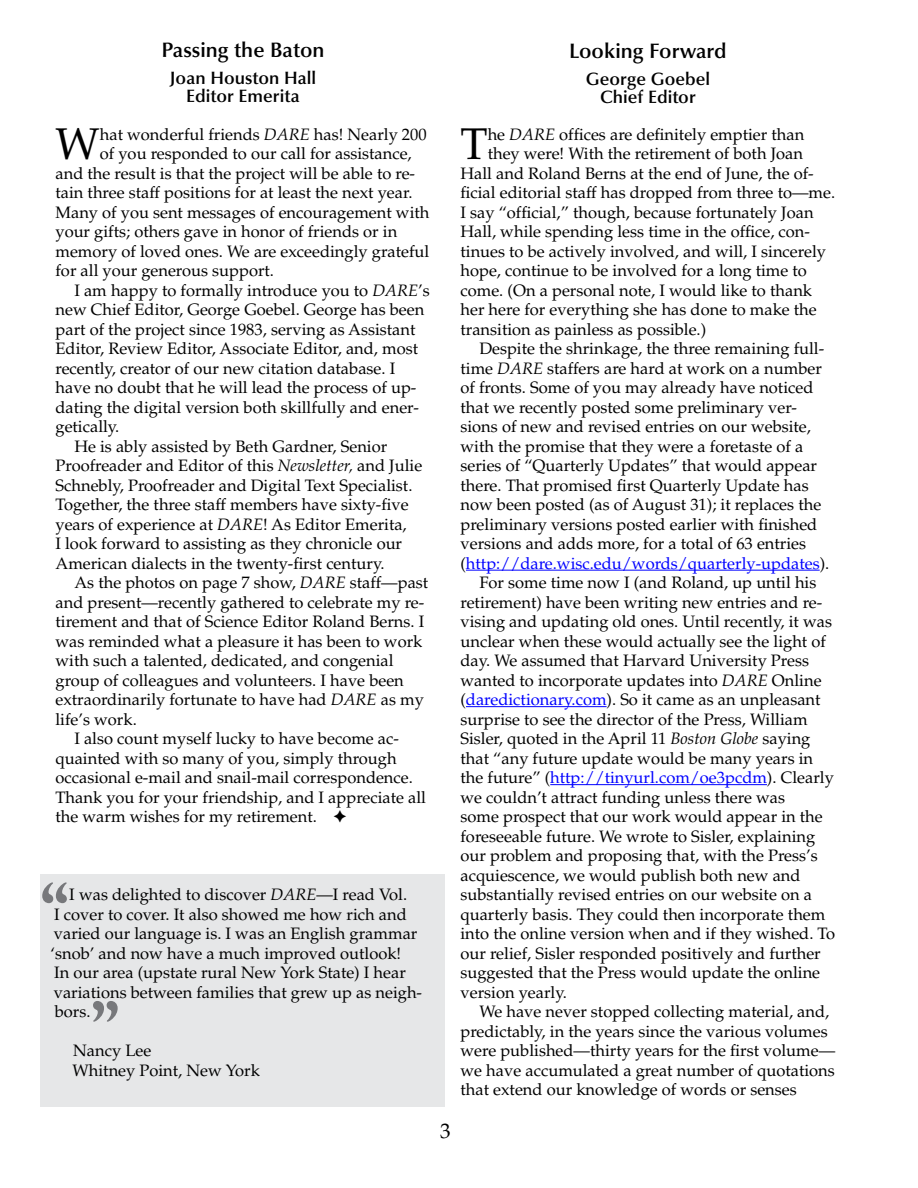
<style>
.page{position:relative;width:918px;height:1188px;background:#fff}
.page>*{position:absolute;margin:0;border:0;box-sizing:border-box;transform-origin:0 0}
.t1{font:700 72px "Adobe Caslon Pro";color:#77787b}
.t2{font:44.4px "Palatino";color:#000}
.t3{font:600 21px "Optima";color:#000}
.t4{font:21px "Palatino";color:#000}
.t5{font:600 18px/18px "Optima";color:#000;text-align:center}
.t6{font:16.5px/19.5px "Palatino";color:#000}
.t7{font:16.5px "Palatino";color:#00f}
.s1{font-style:italic}
.s2{color:#000}
.s3{color:#00f}
</style>
<div class="page">
<hr style="left:466px;top:570px;width:354px;height:1px;background:#00f">
<hr style="left:466px;top:706px;width:141px;height:1px;background:#00f">
<hr style="left:550px;top:784px;width:217px;height:1px;background:#00f">
<div style="left:40px;top:875px;width:406px;height:232px;background:#e6e7e8"></div>
<p class="t3" style="left:161px;top:38px;width:165px">Passing the Baton</p>
<p class="t5" style="left:170px;top:70px;width:148px">Joan Houston Hall<br>Editor Emerita</p>
<h2 class="t2" style="left:56px;top:118px;width:46px">W</h2>
<p class="t6" style="left:100px;top:124px;width:328px">hat wonderful friends <span class="s1">DARE</span> has! Nearly 200</p>
<p class="t6" style="left:100px;top:144px;width:313px">of you responded to our call for assistance,</p>
<p class="t6" style="left:56px;top:163px;width:361px">and the result is that the project will be able to re-</p>
<p class="t6" style="left:56px;top:183px;width:359px">tain three staff positions for at least the next year.</p>
<p class="t6" style="left:56px;top:202px;width:375px">Many of you sent messages of encouragement with</p>
<p class="t6" style="left:56px;top:222px;width:343px">your gifts; others gave in honor of friends or in</p>
<p class="t6" style="left:56px;top:241px;width:375px">memory of loved ones. We are exceedingly grateful</p>
<p class="t6" style="left:56px;top:261px;width:220px">for all your generous support.</p>
<p class="t6" style="left:74px;top:280px;width:357px">I am happy to formally introduce you to <span class="s1">DARE</span>’s</p>
<p class="t6" style="left:56px;top:300px;width:370px">new Chief Editor, George Goebel. George has been</p>
<p class="t6" style="left:56px;top:319px;width:362px">part of the project since 1983, serving as Assistant</p>
<p class="t6" style="left:56px;top:339px;width:364px">Editor, Review Editor, Associate Editor, and, most</p>
<p class="t6" style="left:56px;top:358px;width:341px">recently, creator of our new citation database. I</p>
<p class="t6" style="left:56px;top:378px;width:362px">have no doubt that he will lead the process of up-</p>
<p class="t6" style="left:56px;top:397px;width:365px">dating the digital version both skillfully and ener-</p>
<p class="t6" style="left:56px;top:417px;width:65px">getically.</p>
<p class="t6" style="left:74px;top:436px;width:314px">He is ably assisted by Beth Gardner, Senior</p>
<p class="t6" style="left:56px;top:456px;width:368px">Proofreader and Editor of this <span class="s1">Newsletter,</span> and Julie</p>
<p class="t6" style="left:56px;top:475px;width:358px">Schnebly, Proofreader and Digital Text Specialist.</p>
<p class="t6" style="left:56px;top:495px;width:355px">Together, the three staff members have sixty-five</p>
<p class="t6" style="left:56px;top:514px;width:353px">years of experience at <span class="s1">DARE</span>! As Editor Emerita,</p>
<p class="t6" style="left:56px;top:534px;width:348px">I look forward to assisting as they chronicle our</p>
<p class="t6" style="left:56px;top:554px;width:330px">American dialects in the twenty-first century.</p>
<p class="t6" style="left:74px;top:573px;width:355px">As the photos on page 7 show, <span class="s1">DARE</span> staff—past</p>
<p class="t6" style="left:56px;top:593px;width:370px">and present—recently gathered to celebrate my re-</p>
<p class="t6" style="left:56px;top:612px;width:370px">tirement and that of Science Editor Roland Berns. I</p>
<p class="t6" style="left:56px;top:632px;width:368px">was reminded what a pleasure it has been to work</p>
<p class="t6" style="left:56px;top:651px;width:340px">with such a talented, dedicated, and congenial</p>
<p class="t6" style="left:56px;top:671px;width:350px">group of colleagues and volunteers. I have been</p>
<p class="t6" style="left:56px;top:690px;width:370px">extraordinarily fortunate to have had <span class="s1">DARE</span> as my</p>
<p class="t6" style="left:56px;top:710px;width:83px">life’s work.</p>
<p class="t6" style="left:74px;top:729px;width:326px">I also count myself lucky to have become ac-</p>
<p class="t6" style="left:56px;top:749px;width:343px">quainted with so many of you, simply through</p>
<p class="t6" style="left:56px;top:768px;width:359px">occasional e-mail and snail-mail correspondence.</p>
<p class="t6" style="left:56px;top:788px;width:372px">Thank you for your friendship, and I appreciate all</p>
<p class="t6" style="left:56px;top:807px;width:263px">the warm wishes for my retirement.</p>
<h1 class="t1" style="left:41px;top:868px;width:30px">“</h1>
<p class="t6" style="left:51px;top:885px;width:373px;text-indent:19px">I was delighted to discover <span class="s1">DARE</span>—I read Vol.<br>I cover to cover. It also showed me how rich and varied our language is. I was an English grammar ‘snob’ and now have a much improved outlook!<br>In our area (upstate rural New York State) I hear variations between families that grew up as neigh&shy;bors.</p>
<p class="t6" style="left:73px;top:1041px;width:80px">Nancy Lee</p>
<h1 class="t1" style="left:91px;top:986px;width:30px">”</h1>
<p class="t6" style="left:72px;top:1060px;width:189px">Whitney Point, New York</p>
<p class="t4" style="left:440px;top:1118px;width:12px">3</p>
<p class="t3" style="left:569px;top:38px;width:159px">Looking Forward</p>
<p class="t5" style="left:586px;top:70px;width:126px">George Goebel<br>Chief Editor</p>
<h2 class="t2" style="left:460px;top:118px;width:29px">T</h2>
<p class="t6" style="left:488px;top:124px;width:318px">he <span class="s1">DARE</span> offices are definitely emptier than</p>
<p class="t6" style="left:488px;top:144px;width:317px">they were! With the retirement of both Joan</p>
<p class="t6" style="left:460px;top:163px;width:355px">Hall and Roland Berns at the end of June, the of-</p>
<p class="t6" style="left:460px;top:183px;width:376px">ficial editorial staff has dropped from three to—me.</p>
<p class="t6" style="left:460px;top:202px;width:355px">I say “official,” though, because fortunately Joan</p>
<p class="t6" style="left:460px;top:222px;width:351px">Hall, while spending less time in the office, con-</p>
<p class="t6" style="left:460px;top:241px;width:367px">tinues to be actively involved, and will, I sincerely</p>
<p class="t6" style="left:460px;top:261px;width:348px">hope, continue to be involved for a long time to</p>
<p class="t6" style="left:460px;top:280px;width:353px">come. (On a personal note, I would like to thank</p>
<p class="t6" style="left:460px;top:300px;width:358px">her here for everything she has done to make the</p>
<p class="t6" style="left:460px;top:319px;width:247px">transition as painless as possible.)</p>
<p class="t6" style="left:479px;top:339px;width:346px">Despite the shrinkage, the three remaining full-</p>
<p class="t6" style="left:460px;top:358px;width:363px">time <span class="s1">DARE</span> staffers are hard at work on a number</p>
<p class="t6" style="left:460px;top:378px;width:354px">of fronts. Some of you may already have noticed</p>
<p class="t6" style="left:460px;top:397px;width:338px">that we recently posted some preliminary ver-</p>
<p class="t6" style="left:460px;top:417px;width:352px">sions of new and revised entries on our website,</p>
<p class="t6" style="left:460px;top:436px;width:344px">with the promise that they were a foretaste of a</p>
<p class="t6" style="left:460px;top:456px;width:358px">series of “Quarterly Updates” that would appear</p>
<p class="t6" style="left:460px;top:475px;width:350px">there. That promised first Quarterly Update has</p>
<p class="t6" style="left:460px;top:495px;width:362px">now been posted (as of August 31); it replaces the</p>
<p class="t6" style="left:460px;top:514px;width:358px">preliminary versions posted earlier with finished</p>
<p class="t6" style="left:460px;top:534px;width:347px">versions and adds more, for a total of 63 entries</p>
<p class="t7" style="left:460px;top:553px;width:370px"><span class="s2">(</span>http://dare.wisc.edu/words/quarterly-updates<span class="s2">).</span></p>
<p class="t6" style="left:479px;top:573px;width:339px">For some time now I (and Roland, up until his</p>
<p class="t6" style="left:460px;top:593px;width:363px">retirement) have been writing new entries and re-</p>
<p class="t6" style="left:460px;top:612px;width:373px">vising and updating old ones. Until recently, it was</p>
<p class="t6" style="left:460px;top:632px;width:367px">unclear when these would actually see the light of</p>
<p class="t6" style="left:460px;top:651px;width:350px">day. We assumed that Harvard University Press</p>
<p class="t6" style="left:460px;top:671px;width:363px">wanted to incorporate updates into <span class="s1">DARE</span> Online</p>
<p class="t6" style="left:460px;top:690px;width:362px">(<span class="s3">daredictionary.com</span>). So it came as an unpleasant</p>
<p class="t6" style="left:460px;top:710px;width:349px">surprise to see the director of the Press, William</p>
<p class="t6" style="left:460px;top:729px;width:351px">Sisler, quoted in the April 11 <span class="s1">Boston Globe</span> saying</p>
<p class="t6" style="left:460px;top:749px;width:354px">that “any future update would be many years in</p>
<p class="t7" style="left:460px;top:768px;width:375px"><span class="s2">the future” (</span>http://tinyurl.com/oe3pcdm<span class="s2">). Clearly</span></p>
<p class="t6" style="left:460px;top:788px;width:326px">we couldn’t attract funding unless there was</p>
<p class="t6" style="left:460px;top:807px;width:364px">some prospect that our work would appear in the</p>
<p class="t6" style="left:460px;top:827px;width:356px">foreseeable future. We wrote to Sisler, explaining</p>
<p class="t6" style="left:460px;top:846px;width:359px">our problem and proposing that, with the Press’s</p>
<p class="t6" style="left:460px;top:866px;width:342px">acquiescence, we would publish both new and</p>
<p class="t6" style="left:460px;top:885px;width:353px">substantially revised entries on our website on a</p>
<p class="t6" style="left:460px;top:905px;width:366px">quarterly basis. They could then incorporate them</p>
<p class="t6" style="left:460px;top:924px;width:376px">into the online version when and if they wished. To</p>
<p class="t6" style="left:460px;top:944px;width:362px">our relief, Sisler responded positively and further</p>
<p class="t6" style="left:460px;top:963px;width:361px">suggested that the Press would update the online</p>
<p class="t6" style="left:460px;top:983px;width:108px">version yearly.</p>
<p class="t6" style="left:479px;top:1002px;width:351px">We have never stopped collecting material, and,</p>
<p class="t6" style="left:460px;top:1022px;width:369px">predictably, in the years since the various volumes</p>
<p class="t6" style="left:460px;top:1041px;width:376px">were published—thirty years for the first volume—</p>
<p class="t6" style="left:460px;top:1061px;width:376px">we have accumulated a great number of quotations</p>
<p class="t6" style="left:460px;top:1080px;width:338px">that extend our knowledge of words or senses</p>
</div>
